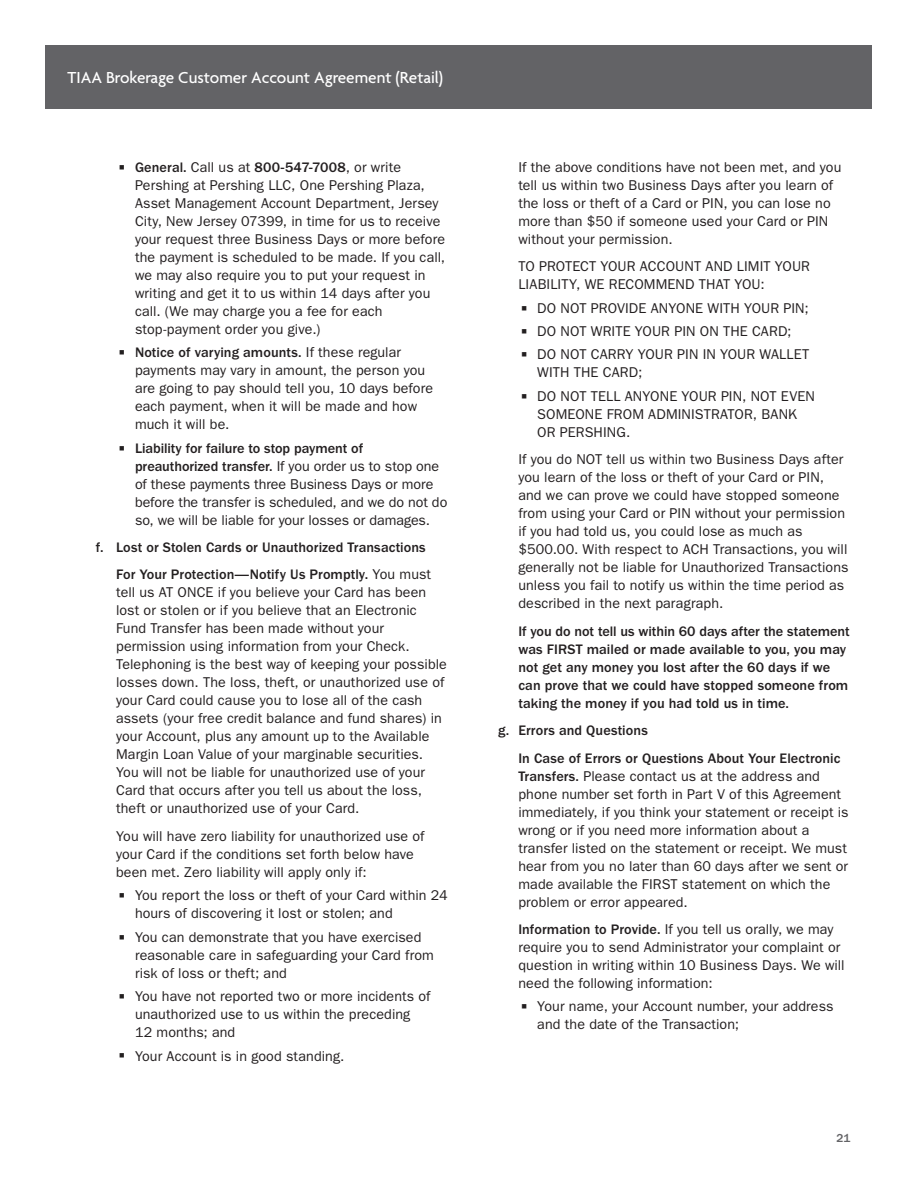
<style>
.page{position:relative;width:918px;height:1188px;background:#fff}
.page>*{position:absolute;margin:0;border:0;box-sizing:border-box;transform-origin:0 0}
.t1{font:500 17.25px "Agenda";color:#fff}
.t2{font:14.25px/18px "ITC Franklin Gothic Std";letter-spacing:.005em;color:#231f20}
.t3{font:500 14.25px/18px "ITC Franklin Gothic Std";letter-spacing:.005em;color:#231f20}
.t4{font:500 12px "ITC Franklin Gothic Std";color:#636366}
.s1{font-weight:500}
.s2{font-weight:400}
</style>
<div class="page">
<div style="left:46px;top:46px;width:826px;height:63px;background:#636366"></div>
<p class="t1" style="left:68px;top:68px;width:377px">TIAA Brokerage Customer Account Agreement (Retail)</p>
<p class="t2" style="left:135px;top:158px;width:312px"><span class="s1">General.</span> Call us at <span class="s1">800-547-7008</span>, or write Pershing at Pershing LLC, One Pershing Plaza, Asset Management Account Department, Jersey City, New Jersey 07399, in time for us to receive your request three Business Days or more before the payment is scheduled to be made. If you call, we may also require you to put your request in writing and get it to us within 14 days after you call. (We may charge you a fee for each stop-payment order you give.)</p>
<p class="t2" style="left:135px;top:343px;width:300px"><span class="s1">Notice of varying amounts.</span> If these regular payments may vary in amount, the person you are going to pay should tell you, 10 days before each payment, when it will be made and how much it will be.</p>
<p class="t2" style="left:135px;top:439px;width:314px"><span class="s1">Liability for failure to stop payment of preauthorized transfer.</span> If you order us to stop one of these payments three Business Days or more before the transfer is scheduled, and we do not do so, we will be liable for your losses or damages.</p>
<p class="t3" style="left:116px;top:534px;width:317px;line-height:27.5px;text-indent:-20px">f. Lost or Stolen Cards or Unauthorized Transactions<br>For Your Protection—Notify Us Promptly. <span class="s2">You must</span></p>
<p class="t2" style="left:116px;top:584px;width:332px">tell us AT ONCE if you believe your Card has been lost or stolen or if you believe that an Electronic Fund Transfer has been made without your permission using information from your Check.<br>Telephoning is the best way of keeping your possible losses down. The loss, theft, or unauthorized use of your Card could cause you to lose all of the cash assets (your free credit balance and fund shares) in your Account, plus any amount up to the Available Margin Loan Value of your marginable securities.<br>You will not be liable for unauthorized use of your Card that occurs after you tell us about the loss, theft or unauthorized use of your Card.</p>
<p class="t2" style="left:116px;top:827px;width:310px">You will have zero liability for unauthorized use of your Card if the conditions set forth below have been met. Zero liability will apply only if:</p>
<p class="t2" style="left:135px;top:887px;width:314px">You report the loss or theft of your Card within 24 hours of discovering it lost or stolen; and</p>
<p class="t2" style="left:135px;top:928px;width:300px">You can demonstrate that you have exercised reasonable care in safeguarding your Card from risk of loss or theft; and</p>
<p class="t2" style="left:135px;top:987px;width:297px">You have not reported two or more incidents of unauthorized use to us within the preceding<br>12 months; and</p>
<p class="t2" style="left:135px;top:1047px;width:211px">Your Account is in good standing.</p>
<p class="t2" style="left:518px;top:158px;width:325px">If the above conditions have not been met, and you tell us within two Business Days after you learn of the loss or theft of a Card or PIN, you can lose no more than $50 if someone used your Card or PIN without your permission.</p>
<p class="t2" style="left:518px;top:257px;width:293px">TO PROTECT YOUR ACCOUNT AND LIMIT YOUR<br>LIABILITY, WE RECOMMEND THAT YOU:</p>
<p class="t2" style="left:537px;top:296px;width:274px;line-height:23.4px">DO NOT PROVIDE ANYONE WITH YOUR PIN;<br>DO NOT WRITE YOUR PIN ON THE CARD;<br>DO NOT CARRY YOUR PIN IN YOUR WALLET</p>
<p class="t2" style="left:537px;top:361px;width:279px;line-height:23.4px">WITH THE CARD;<br>DO NOT TELL ANYONE YOUR PIN, NOT EVEN</p>
<p class="t2" style="left:537px;top:405px;width:261px">SOMEONE FROM ADMINISTRATOR, BANK<br>OR PERSHING.</p>
<p class="t2" style="left:518px;top:451px;width:332px">If you do NOT tell us within two Business Days after you learn of the loss or theft of your Card or PIN, and we can prove we could have stopped someone from using your Card or PIN without your permission if you had told us, you could lose as much as $500.00. With respect to ACH Transactions, you will generally not be liable for Unauthorized Transactions unless you fail to notify us within the time period as described in the next paragraph.</p>
<p class="t3" style="left:518px;top:622px;width:333px">If you do not tell us within 60 days after the statement was FIRST mailed or made available to you, you may not get any money you lost after the 60 days if we can prove that we could have stopped someone from taking the money if you had told us in time.</p>
<p class="t3" style="left:518px;top:717px;width:324px;line-height:27.5px;text-indent:-20px">g. Errors and Questions<br>In Case of Errors or Questions About Your Electronic</p>
<p class="t2" style="left:518px;top:767px;width:332px"><span class="s1">Transfers.</span> Please contact us at the address and phone number set forth in Part V of this Agreement immediately, if you think your statement or receipt is wrong or if you need more information about a transfer listed on the statement or receipt. We must hear from you no later than 60 days after we sent or made available the FIRST statement on which the problem or error appeared.</p>
<p class="t2" style="left:518px;top:920px;width:328px"><span class="s1">Information to Provide.</span> If you tell us orally, we may require you to send Administrator your complaint or question in writing within 10 Business Days. We will need the following information:</p>
<p class="t2" style="left:537px;top:998px;width:298px">Your name, your Account number, your address and the date of the Transaction;</p>
<p class="t4" style="left:836px;top:1131px;width:16px">21</p>
</div>
